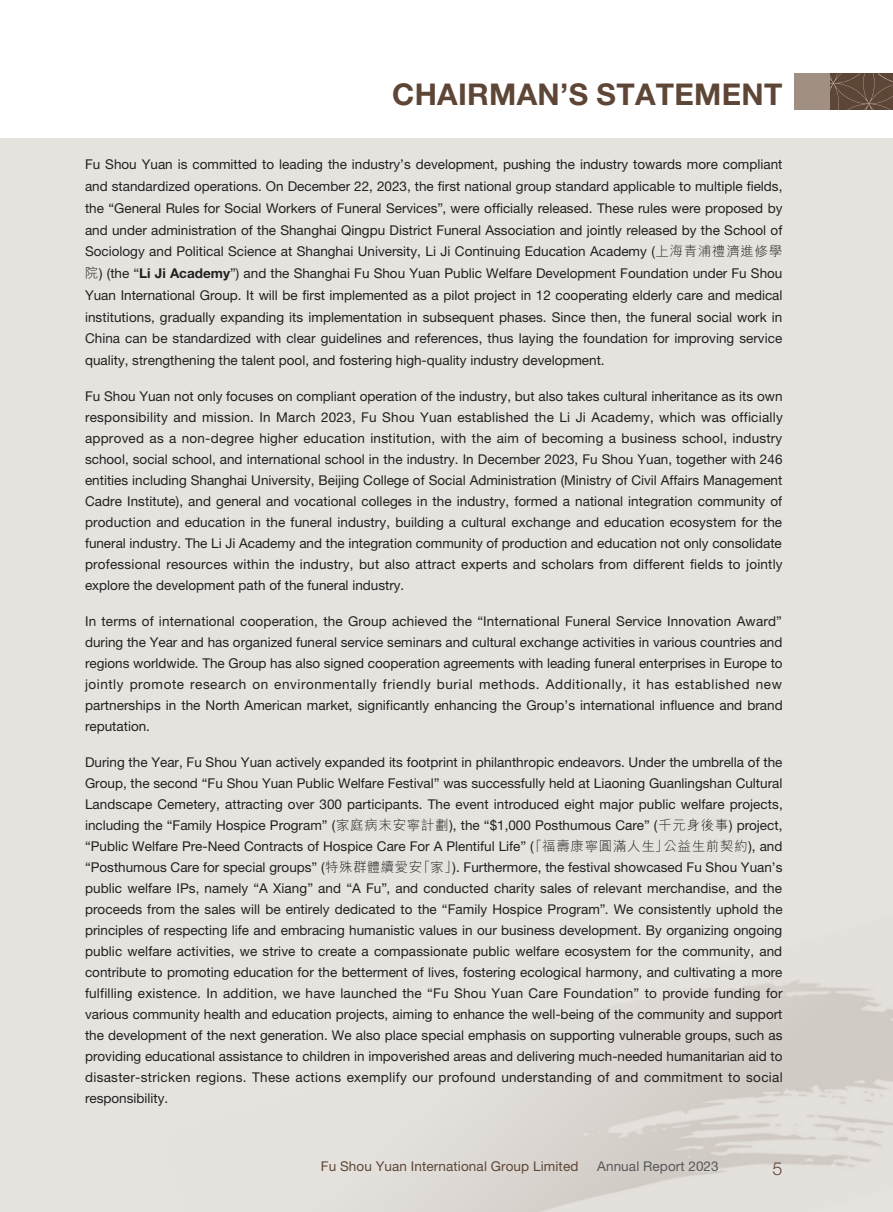
<style>
.page{position:relative;width:893px;height:1212px;background:#fff}
.page>*{position:absolute;margin:0;border:0;box-sizing:border-box;transform-origin:0 0}
.t1{font:700 30px "Helvetica Neue LT Std";letter-spacing:.01em;color:#5e4637}
.t2{font:300 18px "Helvetica Neue LT Std";color:#5e4637}
._01_Body_Text{font:13.5px/21px "Helvetica Neue LT Std";color:#231f20;text-align:justify}
.t3{font:13.5px "Helvetica Neue LT Std";letter-spacing:.01em;color:#5e4637}
.t4{font:13.5px "Helvetica Neue LT Std";letter-spacing:.01em;color:#57585a}
.s1{font-family:"M Hei HK";font-weight:300}
.s2{font-weight:700}
</style>
<div class="page">
<div style="left:0;top:138px;width:893px;height:1074px;background:#e6e3df"></div>
<div style="left:794px;top:73px;width:99px;height:36px;background:#a18f84"></div>
<svg style="left:831px;top:73px;width:62px;height:36px;background:#634c3e"></svg>
<h1 class="t1" style="left:392px;top:76px;width:392px">CHAIRMAN’S STATEMENT</h1>
<p class="_01_Body_Text" style="left:85px;top:154px;width:699px;line-height:21.8px">Fu Shou Yuan is committed to leading the industry’s development, pushing the industry towards more compliant and standardized operations. On December 22, 2023, the first national group standard applicable to multiple fields, the “General Rules for Social Workers of Funeral Services”, were officially released. These rules were proposed by and under administration of the Shanghai Qingpu District Funeral Association and jointly released by the School of Sociology and Political Science at Shanghai University, Li Ji Continuing Education Academy (<span class="s1">上海青浦禮濟進修學院</span>) (the “<span class="s2">Li Ji Academy</span>”) and the Shanghai Fu Shou Yuan Public Welfare Development Foundation under Fu Shou Yuan International Group. It will be first implemented as a pilot project in 12 cooperating elderly care and medical institutions, gradually expanding its implementation in subsequent phases. Since then, the funeral social work in China can be standardized with clear guidelines and references, thus laying the foundation for improving service quality, strengthening the talent pool, and fostering high-quality industry development.</p>
<p class="_01_Body_Text" style="left:85px;top:386px;width:699px">Fu Shou Yuan not only focuses on compliant operation of the industry, but also takes cultural inheritance as its own responsibility and mission. In March 2023, Fu Shou Yuan established the Li Ji Academy, which was officially approved as a non-degree higher education institution, with the aim of becoming a business school, industry school, social school, and international school in the industry. In December 2023, Fu Shou Yuan, together with 246 entities including Shanghai University, Beijing College of Social Administration (Ministry of Civil Affairs Management Cadre Institute), and general and vocational colleges in the industry, formed a national integration community of production and education in the funeral industry, building a cultural exchange and education ecosystem for the funeral industry. The Li Ji Academy and the integration community of production and education not only consolidate professional resources within the industry, but also attract experts and scholars from different fields to jointly explore the development path of the funeral industry.</p>
<p class="_01_Body_Text" style="left:85px;top:611px;width:699px">In terms of international cooperation, the Group achieved the “International Funeral Service Innovation Award” during the Year and has organized funeral service seminars and cultural exchange activities in various countries and regions worldwide. The Group has also signed cooperation agreements with leading funeral enterprises in Europe to jointly promote research on environmentally friendly burial methods. Additionally, it has established new partnerships in the North American market, significantly enhancing the Group’s international influence and brand reputation.</p>
<p class="_01_Body_Text" style="left:85px;top:752px;width:699px">During the Year, Fu Shou Yuan actively expanded its footprint in philanthropic endeavors. Under the umbrella of the Group, the second “Fu Shou Yuan Public Welfare Festival” was successfully held at Liaoning Guanlingshan Cultural Landscape Cemetery, attracting over 300 participants. The event introduced eight major public welfare projects, including the “Family Hospice Program” (<span class="s1">家庭病末安寧計劃</span>), the “$1,000 Posthumous Care” (<span class="s1">千元身後事</span>) project, “Public Welfare Pre-Need Contracts of Hospice Care For A Plentiful Life” (<span class="s1">「福壽康寧圓滿人生」公益生前契約</span>), and “Posthumous Care for special groups” (<span class="s1">特殊群體續愛安「家」</span>). Furthermore, the festival showcased Fu Shou Yuan’s public welfare IPs, namely “A Xiang” and “A Fu”, and conducted charity sales of relevant merchandise, and the proceeds from the sales will be entirely dedicated to the “Family Hospice Program”. We consistently uphold the principles of respecting life and embracing humanistic values in our business development. By organizing ongoing public welfare activities, we strive to create a compassionate public welfare ecosystem for the community, and contribute to promoting education for the betterment of lives, fostering ecological harmony, and cultivating a more fulfilling existence. In addition, we have launched the “Fu Shou Yuan Care Foundation” to provide funding for various community health and education projects, aiming to enhance the well-being of the community and support the development of the next generation. We also place special emphasis on supporting vulnerable groups, such as providing educational assistance to children in impoverished areas and delivering much-needed humanitarian aid to disaster-stricken regions. These actions exemplify our profound understanding of and commitment to social responsibility.</p>
<p class="t3" style="left:321px;top:1158px;width:259px">Fu Shou Yuan International Group Limited</p>
<p class="t4" style="left:597px;top:1158px;width:123px">Annual Report 2023</p>
<h2 class="t2" style="left:772px;top:1158px;width:12px">5</h2>
</div>
